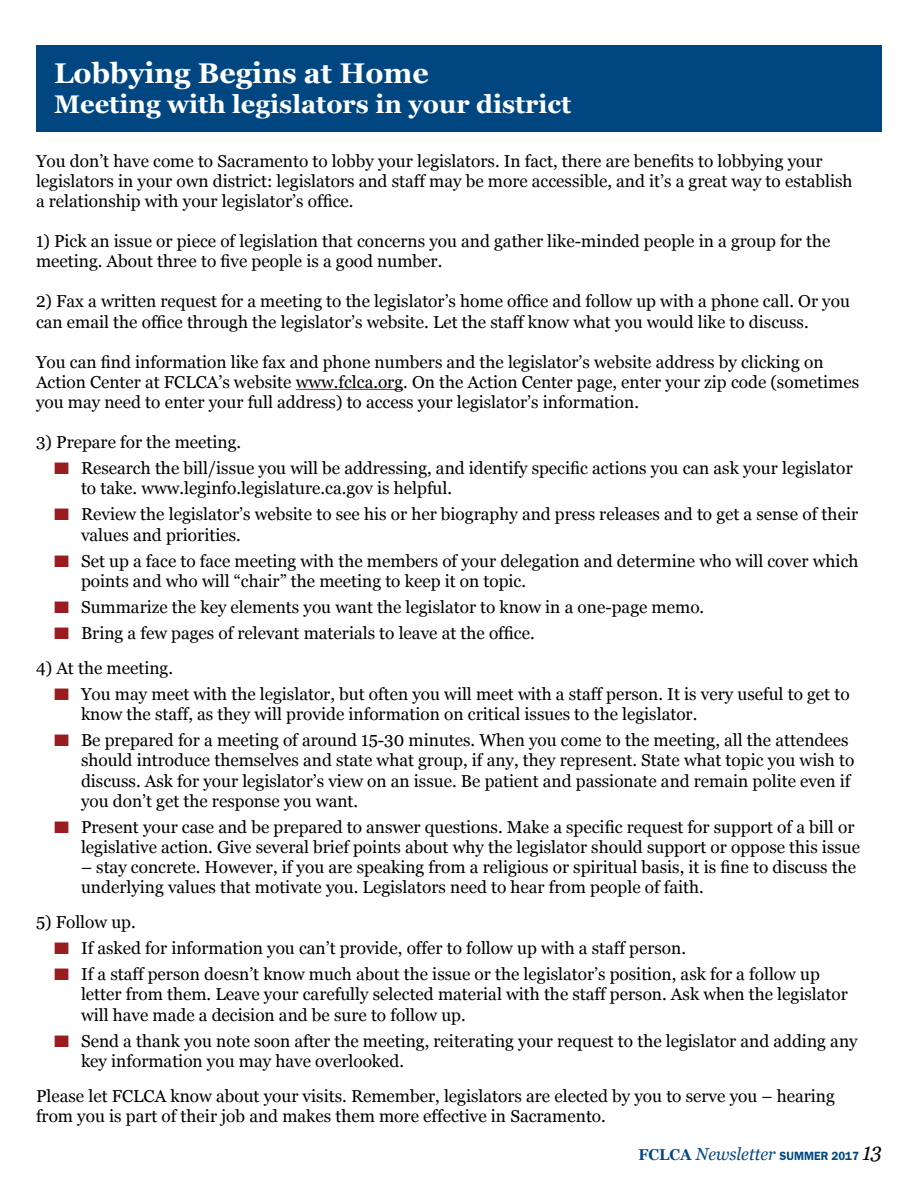
<style>
.page{position:relative;width:918px;height:1188px;background:#fff}
.page>*{position:absolute;margin:0;border:0;box-sizing:border-box;transform-origin:0 0}
.t1{font:700 28.5px "Georgia";color:#fff}
.t2{font:700 25.5px "Georgia";color:#fff}
.t3{font:17.25px/20.1px "Georgia";color:#000}
.t4{font:italic 17.25px "Georgia";color:#004782;scale:.95 1}
.s1{color:#981c20}
.s2{font-weight:700;font-style:normal;font-size:15.75px}
.s3{font-family:"Franklin Gothic";font-weight:600;font-style:normal;font-size:12px}
.s4{font-size:21px;color:#000}
</style>
<div class="page">
<hr style="left:296px;top:389px;width:107px;height:1px;background:#c21d0c">
<div style="left:36px;top:45px;width:846px;height:87px;background:#004782"></div>
<h1 class="t1" style="left:54px;top:57px;width:376px">Lobbying Begins at Home</h1>
<h2 class="t2" style="left:54px;top:90px;width:519px">Meeting with legislators in your district</h2>
<p class="t3" style="left:36px;top:151px;width:818px">You don’t have come to Sacramento to lobby your legislators. In fact, there are benefits to lobbying your legislators in your own district: legislators and staff may be more accessible, and it’s a great way to establish a relationship with your legislator’s office.</p>
<p class="t3" style="left:36px;top:231px;width:796px">1) Pick an issue or piece of legislation that concerns you and gather like-minded people in a group for the meeting. About three to five people is a good number.</p>
<p class="t3" style="left:36px;top:291px;width:815px">2) Fax a written request for a meeting to the legislator’s home office and follow up with a phone call. Or you can email the office through the legislator’s website. Let the staff know what you would like to discuss.</p>
<p class="t3" style="left:36px;top:352px;width:825px">You can find information like fax and phone numbers and the legislator’s website address by clicking on<br>Action Center at FCLCA’s website www.fclca.org. On the Action Center page, enter your zip code (sometimes you may need to enter your full address) to access your legislator’s information.</p>
<p class="t3" style="left:36px;top:432px;width:207px">3) Prepare for the meeting.</p>
<p class="t3" style="left:81px;top:458px;width:773px;text-indent:-27px"><span class="s1">■</span> Research the bill/issue you will be addressing, and identify specific actions you can ask your legislator to take. www.leginfo.legislature.ca.gov is helpful.</p>
<p class="t3" style="left:81px;top:504px;width:779px;text-indent:-27px"><span class="s1">■</span> Review the legislator’s website to see his or her biography and press releases and to get a sense of their values and priorities.</p>
<p class="t3" style="left:81px;top:551px;width:779px;text-indent:-27px"><span class="s1">■</span> Set up a face to face meeting with the members of your delegation and determine who will cover which points and who will “chair” the meeting to keep it on topic.</p>
<p class="t3" style="left:54px;top:597px;width:652px"><span class="s1">■</span> Summarize the key elements you want the legislator to know in a one-page memo.</p>
<p class="t3" style="left:54px;top:623px;width:482px"><span class="s1">■</span> Bring a few pages of relevant materials to leave at the office.</p>
<p class="t3" style="left:36px;top:658px;width:139px">4) At the meeting.</p>
<p class="t3" style="left:81px;top:684px;width:770px;text-indent:-27px"><span class="s1">■</span> You may meet with the legislator, but often you will meet with a staff person. It is very useful to get to know the staff, as they will provide information on critical issues to the legislator.</p>
<p class="t3" style="left:81px;top:730px;width:775px;text-indent:-27px"><span class="s1">■</span> Be prepared for a meeting of around 15-30 minutes. When you come to the meeting, all the attendees should introduce themselves and state what group, if any, they represent. State what topic you wish to discuss. Ask for your legislator’s view on an issue. Be patient and passionate and remain polite even if you don’t get the response you want.</p>
<p class="t3" style="left:81px;top:817px;width:781px;text-indent:-27px"><span class="s1">■</span> Present your case and be prepared to answer questions. Make a specific request for support of a bill or legislative action. Give several brief points about why the legislator should support or oppose this issue</p>
<p class="t3" style="left:81px;top:857px;width:777px">– stay concrete. However, if you are speaking from a religious or spiritual basis, it is fine to discuss the underlying values that motivate you. Legislators need to hear from people of faith.</p>
<p class="t3" style="left:36px;top:912px;width:101px">5) Follow up.</p>
<p class="t3" style="left:54px;top:938px;width:634px"><span class="s1">■</span> If asked for information you can’t provide, offer to follow up with a staff person.</p>
<p class="t3" style="left:81px;top:964px;width:768px;text-indent:-27px"><span class="s1">■</span> If a staff person doesn’t know much about the issue or the legislator’s position, ask for a follow up letter from them. Leave your carefully selected material with the staff person. Ask when the legislator will have made a decision and be sure to follow up.</p>
<p class="t3" style="left:81px;top:1031px;width:778px;text-indent:-27px"><span class="s1">■</span> Send a thank you note soon after the meeting, reiterating your request to the legislator and adding any key information you may have overlooked.</p>
<p class="t3" style="left:36px;top:1086px;width:800px">Please let FCLCA know about your visits. Remember, legislators are elected by you to serve you – hearing from you is part of their job and makes them more effective in Sacramento.</p>
<p class="t4" style="left:639px;top:1144px;width:258px"><span class="s2">FCLCA</span> Newsletter <span class="s3">SUMMER 2017</span> <span class="s4">13</span></p>
</div>
